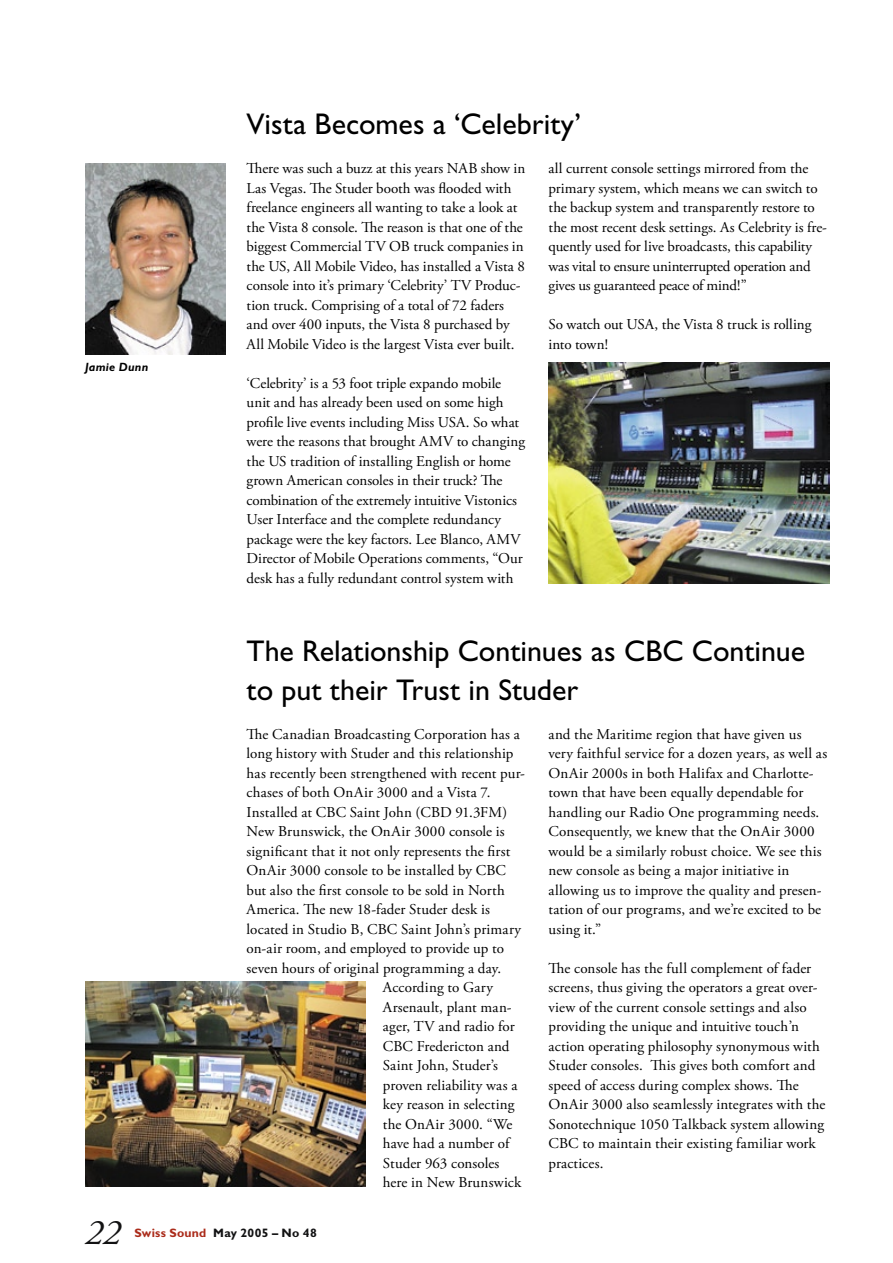
<style>
.page{position:relative;width:893px;height:1263px;background:#fff}
.page>*{position:absolute;margin:0;border:0;box-sizing:border-box;transform-origin:0 0}
.t1{font:italic 36px "Adobe Garamond";color:#121213}
.t2{font:30px/39px "Gill Sans";color:#000}
.t3{font:15px/19.5px "Adobe Garamond Pro";color:#000}
.t4{font:15px "Adobe Garamond Pro";letter-spacing:.02em;color:#000}
.t5{font:700 12.3px "Gill Sans";letter-spacing:.02em;color:#121213}
.t6{font:italic 700 12px "Gill Sans";letter-spacing:.02em;color:#000}
.s1{color:#ab2c1b}
</style>
<div class="page">
<img style="left:85px;top:163px;width:140px;height:191px">
<img style="left:85px;top:982px;width:281px;height:204px">
<img style="left:549px;top:363px;width:280px;height:220px">
<p class="t6" style="left:85px;top:360px;width:65px">Jamie Dunn</p>
<h2 class="t2" style="left:247px;top:105px;width:336px">Vista Becomes a ‘Celebrity’</h2>
<p class="t3" style="left:549px;top:159px;width:280px">all current console settings mirrored from the primary system, which means we can switch to the backup system and transparently restore to the most recent desk settings. As Celebrity is fre&shy;quently used for live broadcasts, this capability was vital to ensure uninterrupted operation and gives us guaranteed peace of mind!”</p>
<p class="t3" style="left:549px;top:315px;width:264px">So watch out USA, the Vista 8 truck is rolling into town!</p>
<p class="t3" style="left:247px;top:159px;width:280px">There was such a buzz at this years NAB show in Las Vegas. The Studer booth was flooded with freelance engineers all wanting to take a look at the Vista 8 console. The reason is that one of the biggest Commercial TV OB truck companies in the US, All Mobile Video, has installed a Vista 8 console into it’s primary ‘Celebrity’ TV Produc&shy;tion truck. Comprising of a total of 72 faders and over 400 inputs, the Vista 8 purchased by All Mobile Video is the largest Vista ever built.</p>
<p class="t3" style="left:247px;top:374px;width:280px">‘Celebrity’ is a 53 foot triple expando mobile unit and has already been used on some high profile live events including Miss USA. So what were the reasons that brought AMV to changing the US tradition of installing English or home grown American consoles in their truck? The combination of the extremely intuitive Vistonics User Interface and the complete redundancy package were the key factors. Lee Blanco, AMV Director of Mobile Operations comments, “Our desk has a fully redundant control system with</p>
<h2 class="t2" style="left:247px;top:631px;width:560px">The Relationship Continues as CBC Continue to put their Trust in Studer</h2>
<p class="t3" style="left:549px;top:725px;width:280px">and the Maritime region that have given us very faithful service for a dozen years, as well as OnAir 2000s in both Halifax and Charlotte&shy;town that have been equally dependable for handling our Radio One programming needs.<br>Consequently, we knew that the OnAir 3000 would be a similarly robust choice. We see this new console as being a major initiative in allowing us to improve the quality and presen&shy;tation of our programs, and we’re excited to be using it.”</p>
<p class="t3" style="left:549px;top:959px;width:278px">The console has the full complement of fader screens, thus giving the operators a great over&shy;view of the current console settings and also providing the unique and intuitive touch’n action operating philosophy synonymous with Studer consoles. This gives both comfort and speed of access during complex shows. The OnAir 3000 also seamlessly integrates with the Sonotechnique 1050 Talkback system allowing CBC to maintain their existing familiar work practices.</p>
<p class="t3" style="left:247px;top:725px;width:275px">The Canadian Broadcasting Corporation has a</p>
<p class="t3" style="left:247px;top:744px;width:268px">long history with Studer and this relationship</p>
<p class="t3" style="left:247px;top:764px;width:280px">has recently been strengthened with recent pur-</p>
<p class="t3" style="left:247px;top:783px;width:245px">chases of both OnAir 3000 and a Vista 7.</p>
<p class="t3" style="left:247px;top:803px;width:262px">Installed at CBC Saint John (CBD 91.3FM)</p>
<p class="t3" style="left:247px;top:822px;width:260px">New Brunswick, the OnAir 3000 console is</p>
<p class="t3" style="left:247px;top:842px;width:265px">significant that it not only represents the first</p>
<p class="t3" style="left:247px;top:861px;width:261px">OnAir 3000 console to be installed by CBC</p>
<p class="t3" style="left:247px;top:881px;width:260px">but also the first console to be sold in North</p>
<p class="t3" style="left:247px;top:900px;width:245px">America. The new 18-fader Studer desk is</p>
<p class="t3" style="left:247px;top:920px;width:276px">located in Studio B, CBC Saint John’s primary</p>
<p class="t3" style="left:247px;top:939px;width:259px">on-air room, and employed to provide up to</p>
<p class="t3" style="left:247px;top:959px;width:256px">seven hours of original programming a day.</p>
<p class="t3" style="left:383px;top:978px;width:112px">According to Gary</p>
<p class="t3" style="left:383px;top:998px;width:130px">Arsenault, plant man-</p>
<p class="t3" style="left:383px;top:1017px;width:133px">ager, TV and radio for</p>
<p class="t3" style="left:383px;top:1037px;width:128px">CBC Fredericton and</p>
<p class="t3" style="left:383px;top:1056px;width:117px">Saint John, Studer’s</p>
<p class="t3" style="left:383px;top:1076px;width:136px">proven reliability was a</p>
<p class="t3" style="left:383px;top:1095px;width:133px">key reason in selecting</p>
<p class="t4" style="left:383px;top:1115px;width:131px">the OnAir 3000. “We</p>
<p class="t3" style="left:383px;top:1134px;width:128px">have had a number of</p>
<p class="t3" style="left:383px;top:1154px;width:118px">Studer 963 consoles</p>
<p class="t3" style="left:383px;top:1173px;width:140px">here in New Brunswick</p>
<h1 class="t1" style="left:85px;top:1213px;width:37px">22</h1>
<p class="t5" style="left:134px;top:1225px;width:184px"><span class="s1">Swiss Sound</span> May 2005 – No 48</p>
</div>
